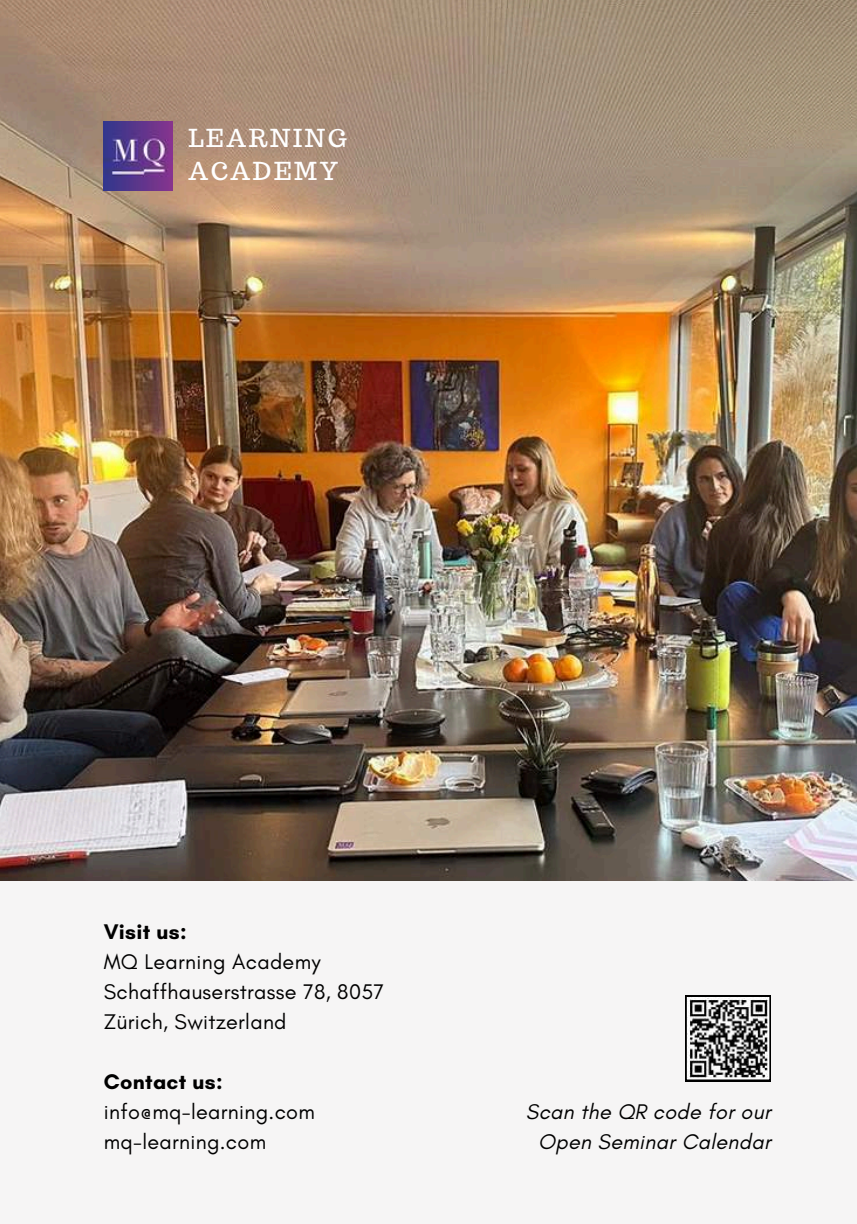
<style>
.page{position:relative;width:857px;height:1224px;background:#fff}
.page>*{position:absolute;margin:0;border:0;box-sizing:border-box;transform-origin:0 0}
.t1{font:24.2px/33px "Trocchi";letter-spacing:.11em;color:#fff}
.t2{font:21.6px/30px "Glacial Indifference";letter-spacing:.015em;color:#000}
.t3{font:italic 21.6px/30px "Glacial Indifference";letter-spacing:.015em;color:#000;text-align:center}
.t4{font:700 21.6px "Glacial Indifference";letter-spacing:.015em;color:#000}
</style>
<div class="page">
<img style="left:0;top:0;width:856px;height:881px">
<img style="left:104px;top:121px;width:69px;height:69px">
<div style="left:0;top:881px;width:856px;height:343px;background:#f6f5f5"></div>
<svg style="left:685px;top:996px;width:85px;height:85px"></svg>
<p class="t1" style="left:188px;top:122px;width:160px">LEARNING<br>ACADEMY</p>
<p class="t4" style="left:104px;top:919px;width:85px">Visit us:</p>
<p class="t2" style="left:104px;top:947px;width:282px">MQ Learning Academy<br>Schaffhauserstrasse 78, 8057<br>Zürich, Switzerland</p>
<p class="t4" style="left:104px;top:1069px;width:120px">Contact us:</p>
<p class="t2" style="left:104px;top:1097px;width:213px">info@mq-learning.com mq-learning.com</p>
<p class="t3" style="left:526px;top:1097px;width:246px">Scan the QR code for our<br>Open Seminar Calendar</p>
</div>
